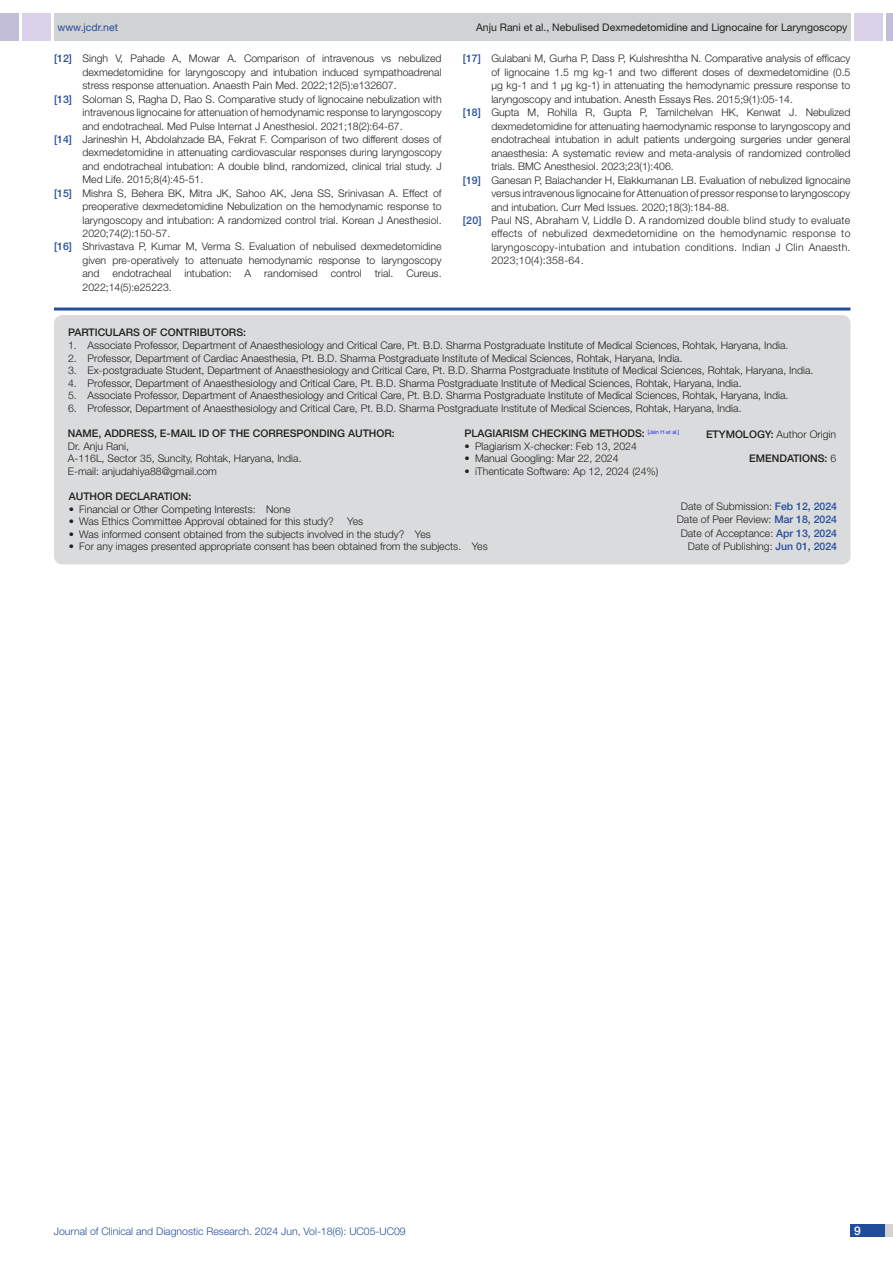
<style>
.page{position:relative;width:893px;height:1263px;background:#fff}
.page>*{position:absolute;margin:0;border:0;box-sizing:border-box;transform-origin:0 0}
.t1{font:500 12px "Helvetica Neue";color:#fff}
.Partic_Contri_Txt{font:300 10.5px "Helvetica Neue";color:#231f20}
.Partic_Contri_Txt-2{font:300 10.5px "Helvetica Neue";letter-spacing:.025em;color:#231f20}
.Partic_Contri_Head{font:500 10.5px "Helvetica Neue";color:#231f20}
.tb_txt{font:300 10.5px "Helvetica Neue";color:#231f20}
.t2{font:10.5px "Helvetica Neue";color:#231f20}
.t3{font:300 10.5px "Helvetica Neue";color:#244e9b}
.Partic_Contri_Head-2{font:300 10.5px "Helvetica Neue";color:#231f20}
.t4{font:10.5px "Helvetica Neue";color:#244e9b}
.Partic_Contri_Head-3{font:300 5.7px "Helvetica Neue";color:#00f}
.s1{font-weight:500;color:#244e9b}
.s2{font-weight:500;font-size:10.5px;color:#231f20}
.s3{font-weight:500}
.s4{font-weight:300}
</style>
<div class="page">
<div style="left:54px;top:13px;width:796px;height:28px;background:#d1d2d4"></div>
<div style="left:0;top:13px;width:19px;height:28px;background:#c2bed7"></div>
<div style="left:22px;top:13px;width:29px;height:28px;background:#d9d2e8"></div>
<div style="left:886px;top:13px;width:7px;height:28px;background:#c2bed7"></div>
<div style="left:854px;top:13px;width:29px;height:28px;background:#d9d2e8"></div>
<div style="left:850px;top:1224px;width:43px;height:13px;background:#d1d2d4"></div>
<div style="left:850px;top:1224px;width:35px;height:13px;background:#214c99"></div>
<hr style="left:54px;top:308px;width:796px;height:3px;background:#244e9b">
<div style="left:54px;top:315px;width:796px;height:249px;background:#dadbdc;border-radius:9px"></div>
<p class="t4" style="left:57px;top:21px;width:62px">www.jcdr.net</p>
<p class="t2" style="left:476px;top:21px;width:373px">Anju Rani et al., Nebulised Dexmedetomidine and Lignocaine for Laryngoscopy</p>
<p class="Partic_Contri_Txt" style="left:54px;top:52px;width:389px"><span class="s1">[12]</span> Singh V, Pahade A, Mowar A. Comparison of intravenous vs nebulized</p>
<p class="Partic_Contri_Txt" style="left:82px;top:66px;width:361px">dexmedetomidine for laryngoscopy and intubation induced sympathoadrenal</p>
<p class="Partic_Contri_Txt" style="left:82px;top:79px;width:316px">stress response attenuation. Anaesth Pain Med. 2022;12(5):e132607.</p>
<p class="Partic_Contri_Txt" style="left:54px;top:93px;width:389px"><span class="s1">[13]</span> Soloman S, Ragha D, Rao S. Comparative study of lignocaine nebulization with</p>
<p class="Partic_Contri_Txt" style="left:82px;top:106px;width:361px">intravenous lignocaine for attenuation of hemodynamic response to laryngoscopy</p>
<p class="Partic_Contri_Txt" style="left:82px;top:119px;width:322px">and endotracheal. Med Pulse Internat J Anesthesiol. 2021;18(2):64-67.</p>
<p class="Partic_Contri_Txt" style="left:54px;top:133px;width:389px"><span class="s1">[14]</span> Jarineshin H, Abdolahzade BA, Fekrat F. Comparison of two different doses of</p>
<p class="Partic_Contri_Txt" style="left:82px;top:146px;width:361px">dexmedetomidine in attenuating cardiovascular responses during laryngoscopy</p>
<p class="Partic_Contri_Txt" style="left:82px;top:160px;width:361px">and endotracheal intubation: A double blind, randomized, clinical trial study. J</p>
<p class="Partic_Contri_Txt" style="left:82px;top:173px;width:122px">Med Life. 2015;8(4):45-51.</p>
<p class="Partic_Contri_Txt" style="left:54px;top:186px;width:389px"><span class="s1">[15]</span> Mishra S, Behera BK, Mitra JK, Sahoo AK, Jena SS, Srinivasan A. Effect of</p>
<p class="Partic_Contri_Txt" style="left:82px;top:200px;width:361px">preoperative dexmedetomidine Nebulization on the hemodynamic response to</p>
<p class="Partic_Contri_Txt" style="left:82px;top:213px;width:361px">laryngoscopy and intubation: A randomized control trial. Korean J Anesthesiol.</p>
<p class="Partic_Contri_Txt" style="left:82px;top:227px;width:89px">2020;74(2):150-57.</p>
<p class="Partic_Contri_Txt" style="left:54px;top:240px;width:389px"><span class="s1">[16]</span> Shrivastava P, Kumar M, Verma S. Evaluation of nebulised dexmedetomidine</p>
<p class="Partic_Contri_Txt" style="left:82px;top:254px;width:361px">given pre-operatively to attenuate hemodynamic response to laryngoscopy</p>
<p class="Partic_Contri_Txt" style="left:82px;top:267px;width:361px">and endotracheal intubation: A randomised control trial. Cureus.</p>
<p class="Partic_Contri_Txt" style="left:82px;top:281px;width:91px">2022;14(5):e25223.</p>
<p class="Partic_Contri_Txt" style="left:463px;top:52px;width:389px"><span class="s1">[17]</span> Gulabani M, Gurha P, Dass P, Kulshreshtha N. Comparative analysis of efficacy</p>
<p class="Partic_Contri_Txt" style="left:491px;top:66px;width:361px">of lignocaine 1.5 mg kg-1 and two different doses of dexmedetomidine (0.5</p>
<p class="Partic_Contri_Txt" style="left:491px;top:79px;width:361px">µg kg-1 and 1 µg kg-1) in attenuating the hemodynamic pressure response to</p>
<p class="Partic_Contri_Txt" style="left:491px;top:92px;width:303px">laryngoscopy and intubation. Anesth Essays Res. 2015;9(1):05-14.</p>
<p class="Partic_Contri_Txt" style="left:463px;top:106px;width:389px"><span class="s1">[18]</span> Gupta M, Rohilla R, Gupta P, Tamilchelvan HK, Kenwat J. Nebulized</p>
<p class="Partic_Contri_Txt" style="left:491px;top:119px;width:361px">dexmedetomidine for attenuating haemodynamic response to laryngoscopy and</p>
<p class="Partic_Contri_Txt" style="left:491px;top:133px;width:361px">endotracheal intubation in adult patients undergoing surgeries under general</p>
<p class="Partic_Contri_Txt" style="left:491px;top:146px;width:361px">anaesthesia: A systematic review and meta-analysis of randomized controlled</p>
<p class="Partic_Contri_Txt" style="left:491px;top:160px;width:184px">trials. BMC Anesthesiol. 2023;23(1):406.</p>
<p class="Partic_Contri_Txt" style="left:463px;top:173px;width:389px"><span class="s1">[19]</span> Ganesan P, Balachander H, Elakkumanan LB. Evaluation of nebulized lignocaine</p>
<p class="Partic_Contri_Txt" style="left:491px;top:187px;width:361px">versus intravenous lignocaine for Attenuation of pressor response to laryngoscopy</p>
<p class="Partic_Contri_Txt" style="left:491px;top:200px;width:240px">and intubation. Curr Med Issues. 2020;18(3):184-88.</p>
<p class="Partic_Contri_Txt-2" style="left:463px;top:214px;width:389px"><span class="s1">[20]</span> Paul NS, Abraham V, Liddle D. A randomized double blind study to evaluate</p>
<p class="Partic_Contri_Txt-2" style="left:491px;top:227px;width:361px">effects of nebulized dexmedetomidine on the hemodynamic response to</p>
<p class="Partic_Contri_Txt-2" style="left:491px;top:240px;width:361px">laryngoscopy-intubation and intubation conditions. Indian J Clin Anaesth.</p>
<p class="Partic_Contri_Txt-2" style="left:491px;top:254px;width:94px">2023;10(4):358-64.</p>
<p class="Partic_Contri_Head" style="left:68px;top:326px;width:179px">PARTICULARS OF CONTRIBUTORS:</p>
<p class="Partic_Contri_Txt" style="left:68px;top:339px;width:722px">1. Associate Professor, Department of Anaesthesiology and Critical Care, Pt. B.D. Sharma Postgraduate Institute of Medical Sciences, Rohtak, Haryana, India.</p>
<p class="Partic_Contri_Txt" style="left:68px;top:351px;width:616px">2. Professor, Department of Cardiac Anaesthesia, Pt. B.D. Sharma Postgraduate Institute of Medical Sciences, Rohtak, Haryana, India.</p>
<p class="Partic_Contri_Txt" style="left:68px;top:364px;width:747px">3. Ex-postgraduate Student, Department of Anaesthesiology and Critical Care, Pt. B.D. Sharma Postgraduate Institute of Medical Sciences, Rohtak, Haryana, India.</p>
<p class="Partic_Contri_Txt" style="left:68px;top:377px;width:675px">4. Professor, Department of Anaesthesiology and Critical Care, Pt. B.D. Sharma Postgraduate Institute of Medical Sciences, Rohtak, Haryana, India.</p>
<p class="Partic_Contri_Txt" style="left:68px;top:389px;width:722px">5. Associate Professor, Department of Anaesthesiology and Critical Care, Pt. B.D. Sharma Postgraduate Institute of Medical Sciences, Rohtak, Haryana, India.</p>
<p class="Partic_Contri_Txt" style="left:68px;top:402px;width:675px">6. Professor, Department of Anaesthesiology and Critical Care, Pt. B.D. Sharma Postgraduate Institute of Medical Sciences, Rohtak, Haryana, India.</p>
<p class="Partic_Contri_Head" style="left:464px;top:427px;width:142px">PLAGIARISM CHECKING METH</p>
<p class="Partic_Contri_Head-3" style="left:619px;top:428px;width:61px"><span class="s2">ODS:</span> [Jain H et al.]</p>
<p class="tb_txt" style="left:464px;top:440px;width:174px">• Plagiarism X-checker: Feb 13, 2024</p>
<p class="tb_txt" style="left:464px;top:452px;width:156px">• Manual Googling: Mar 22, 2024</p>
<p class="tb_txt" style="left:464px;top:465px;width:195px">• iThenticate Software: Ap 12, 2024 (24%)</p>
<p class="Partic_Contri_Head" style="left:68px;top:427px;width:170px">NAME, ADDRESS, E-MAIL ID OF THE</p>
<p class="Partic_Contri_Head" style="left:253px;top:427px;width:143px">CORRESPONDING AUTHOR:</p>
<p class="Partic_Contri_Txt" style="left:68px;top:440px;width:63px">Dr. Anju Rani,</p>
<p class="Partic_Contri_Txt" style="left:68px;top:452px;width:235px">A-116L, Sector 35, Suncity, Rohtak, Haryana, India.</p>
<p class="Partic_Contri_Txt" style="left:68px;top:465px;width:151px">E-mail: anjudahiya88@gmail.com</p>
<p class="Partic_Contri_Head-2" style="left:706px;top:427px;width:132px"><span class="s3">ETYMO LOGY:</span> Author Origin</p>
<p class="Partic_Contri_Head" style="left:749px;top:452px;width:31px">EMENDA</p>
<p class="Partic_Contri_Head" style="left:793px;top:452px;width:14px">TIONS</p>
<p class="Partic_Contri_Head" style="left:824px;top:452px;width:13px">: <span class="s4">6</span></p>
<p class="Partic_Contri_Head" style="left:69px;top:490px;width:83px">AUTHOR DEC LARA</p>
<p class="Partic_Contri_Head" style="left:164px;top:490px;width:29px">TION:</p>
<p class="Partic_Contri_Txt" style="left:69px;top:502px;width:223px">• Financial or Other Competing Interests: None</p>
<p class="Partic_Contri_Txt" style="left:69px;top:515px;width:267px">• Was Ethics Committee Approval obtained for this study?</p>
<p class="Partic_Contri_Txt" style="left:347px;top:515px;width:17px">Yes</p>
<p class="Partic_Contri_Txt" style="left:69px;top:528px;width:364px">• Was informed consent obtained from the subjects involved in the study? Yes</p>
<p class="Partic_Contri_Txt" style="left:69px;top:540px;width:420px">• For any images presented appropriate consent has been obtained from the subjects. Yes</p>
<p class="Partic_Contri_Txt" style="left:681px;top:500px;width:158px">Date of Submission: <span class="s1">FEB 12, 2024</span></p>
<p class="Partic_Contri_Txt" style="left:677px;top:513px;width:162px">Date of Peer Review: <span class="s1">MAR 18, 2024</span></p>
<p class="Partic_Contri_Txt" style="left:681px;top:527px;width:158px">Date of Acceptance: <span class="s1">APR 13, 2024</span></p>
<p class="Partic_Contri_Txt" style="left:688px;top:540px;width:151px">Date of Publishing: <span class="s1">JUN 01, 2024</span></p>
<p class="t3" style="left:54px;top:1225px;width:353px">Journal of Clinical and Diagnostic Research. 2024 Jun, Vol-18(6): UC05-UC09</p>
<p class="t1" style="left:854px;top:1223px;width:8px">9</p>
</div>
